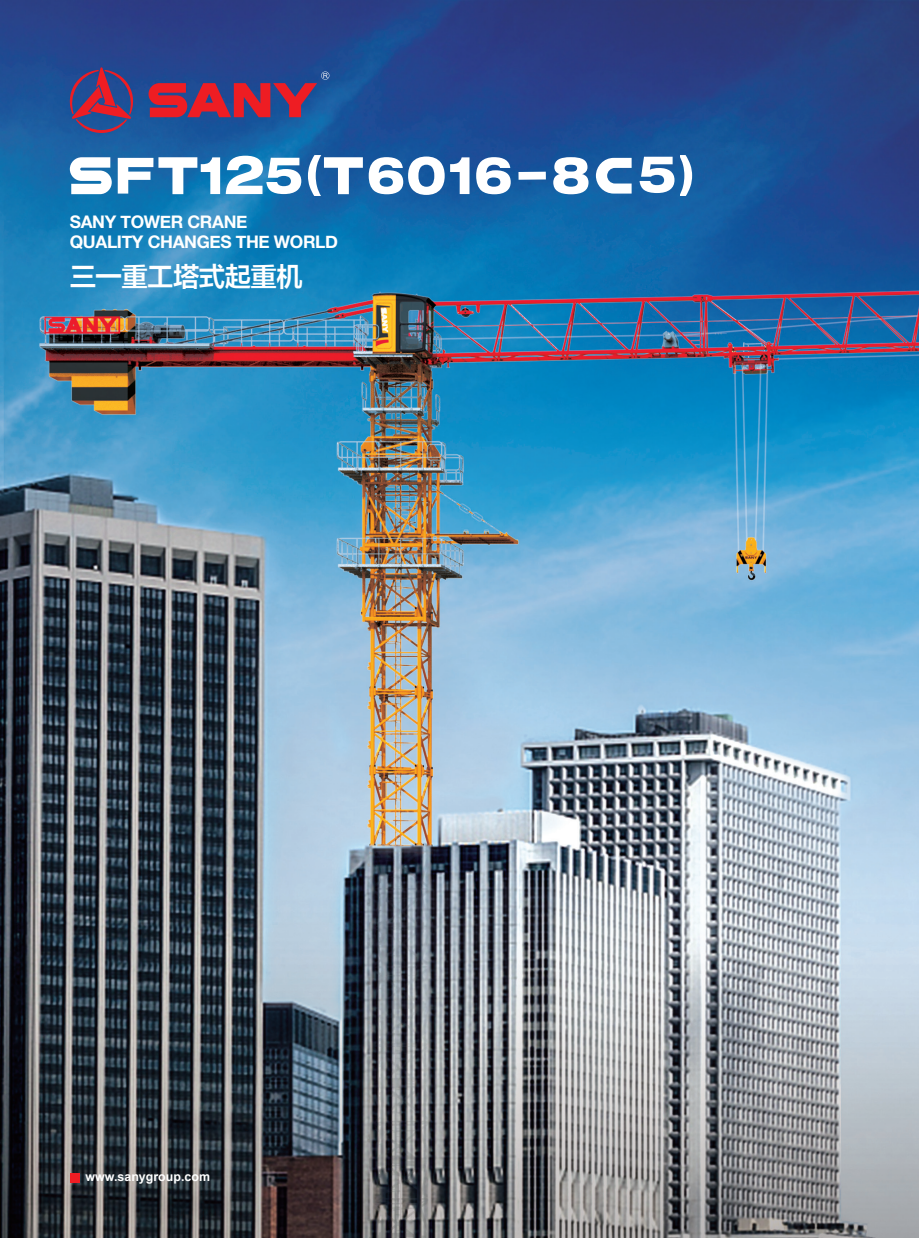
<style>
.page{position:relative;width:919px;height:1238px;background:#fff}
.page>*{position:absolute;margin:0;border:0;box-sizing:border-box;transform-origin:0 0}
.t1{font:27px "FZLTZCHK GBK1 0";letter-spacing:-.025em;color:#fff}
.t2{font:700 17.4px/20.2px "Helvetica Neue";letter-spacing:-.02em;color:#fff}
.t3{font:700 12.45px "Arial";color:#fff}
</style>
<div class="page">
<img style="left:0;top:0;width:918px;height:1237px">
<div style="left:70px;top:1173px;width:9px;height:9px;background:#ee1d23"></div>
<svg style="left:69px;top:67px;width:65px;height:66px;background:#5d4073"></svg>
<svg style="left:148px;top:71px;width:181px;height:46px;background:#723967"></svg>
<svg style="left:553px;top:157px;width:35px;height:37px"></svg>
<svg style="left:596px;top:158px;width:35px;height:35px"></svg>
<svg style="left:226px;top:156px;width:75px;height:38px"></svg>
<svg style="left:70px;top:157px;width:42px;height:37px"></svg>
<svg style="left:118px;top:157px;width:102px;height:37px"></svg>
<svg style="left:476px;top:157px;width:34px;height:37px"></svg>
<div style="left:518px;top:172px;width:28px;height:8px;background:#fff"></div>
<svg style="left:450px;top:157px;width:19px;height:37px"></svg>
<svg style="left:308px;top:155px;width:136px;height:40px"></svg>
<svg style="left:680px;top:155px;width:12px;height:40px"></svg>
<svg style="left:639px;top:157px;width:35px;height:36px"></svg>
<p class="t2" style="left:70px;top:212px;width:270px">SANY TOWER CRANE<br>QUALITY CHANGES THE WORLD</p>
<h1 class="t1" style="left:70px;top:262px;width:234px">三一重工塔式起重机</h1>
<p class="t3" style="left:86px;top:1168px;width:126px">www.sanygroup.com</p>
</div>
